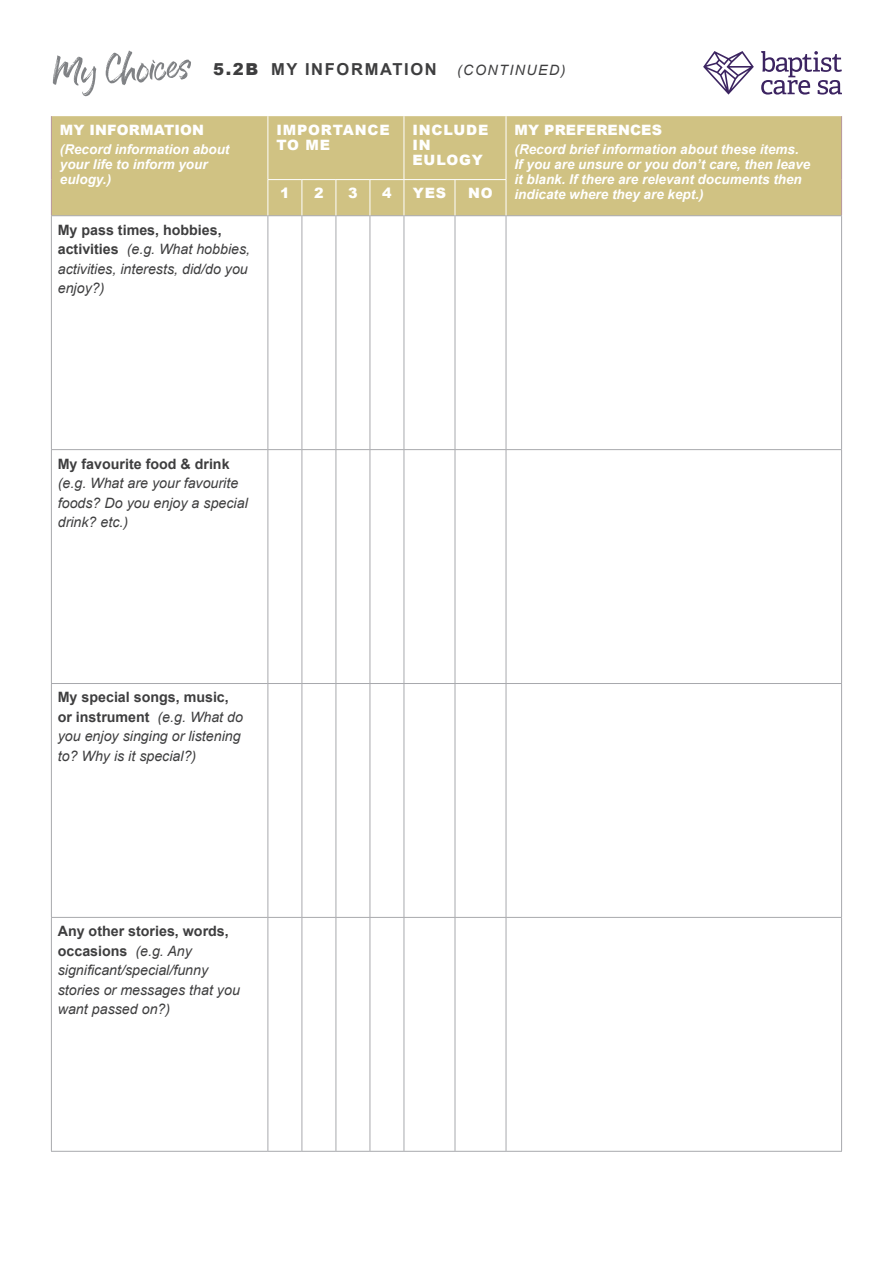
<style>
.page{position:relative;width:893px;height:1263px;background:#fff}
.page>*{position:absolute;margin:0;border:0;box-sizing:border-box;transform-origin:0 0}
.t1{font:700 16.5px "Arial";letter-spacing:.1em;color:#3e3e3f}
.t2{font:italic 14.25px/19.5px "Arial";color:#3e3e3f}
.t3{font:900 14.25px/15px "Arial";letter-spacing:.06em;color:#fff}
.t4{font:900 14.25px "Arial";letter-spacing:.01em;color:#fff}
.t5{font:900 14.25px "Arial";letter-spacing:.03em;color:#fff}
.t6{font:italic 700 13.5px/15px "Arial";color:#fff}
.s1{font-weight:900}
.s2{font-weight:400;font-style:italic;font-size:14.25px}
.s3{font-weight:700;font-style:normal}
</style>
<div class="page">
<svg style="left:53px;top:51px;width:138px;height:45px"></svg>
<div style="left:52px;top:116px;width:789px;height:99px;background:#d0c283"></div>
<svg style="left:52px;top:684px;width:789px;height:467px"></svg>
<hr style="left:51px;top:116px;width:1px;height:64px;background:#b7969a">
<hr style="left:51px;top:180px;width:1px;height:35px;background:#b7969a">
<hr style="left:841px;top:116px;width:1px;height:64px;background:#b7969a">
<hr style="left:841px;top:180px;width:1px;height:35px;background:#b7969a">
<hr style="left:51px;top:215px;width:217px;height:1px;background:#a8a9ad">
<hr style="left:51px;top:216px;width:1px;height:233px;background:#a8a9ad">
<hr style="left:268px;top:215px;width:34px;height:1px;background:#a8a9ad">
<hr style="left:267px;top:216px;width:1px;height:233px;background:#a8a9ad">
<hr style="left:302px;top:215px;width:34px;height:1px;background:#a8a9ad">
<hr style="left:302px;top:216px;width:1px;height:233px;background:#a8a9ad">
<hr style="left:336px;top:215px;width:34px;height:1px;background:#a8a9ad">
<hr style="left:336px;top:216px;width:1px;height:233px;background:#a8a9ad">
<hr style="left:370px;top:215px;width:34px;height:1px;background:#a8a9ad">
<hr style="left:370px;top:216px;width:1px;height:233px;background:#a8a9ad">
<hr style="left:404px;top:215px;width:51px;height:1px;background:#a8a9ad">
<hr style="left:404px;top:216px;width:1px;height:233px;background:#a8a9ad">
<hr style="left:455px;top:215px;width:51px;height:1px;background:#a8a9ad">
<hr style="left:455px;top:216px;width:1px;height:233px;background:#a8a9ad">
<hr style="left:506px;top:215px;width:336px;height:1px;background:#a8a9ad">
<hr style="left:506px;top:216px;width:1px;height:233px;background:#a8a9ad">
<hr style="left:841px;top:216px;width:1px;height:233px;background:#a8a9ad">
<hr style="left:51px;top:449px;width:217px;height:1px;background:#a8a9ad">
<hr style="left:51px;top:450px;width:1px;height:233px;background:#a8a9ad">
<hr style="left:268px;top:449px;width:34px;height:1px;background:#a8a9ad">
<hr style="left:267px;top:450px;width:1px;height:233px;background:#a8a9ad">
<hr style="left:302px;top:449px;width:34px;height:1px;background:#a8a9ad">
<hr style="left:302px;top:450px;width:1px;height:233px;background:#a8a9ad">
<hr style="left:336px;top:449px;width:34px;height:1px;background:#a8a9ad">
<hr style="left:336px;top:450px;width:1px;height:233px;background:#a8a9ad">
<hr style="left:370px;top:449px;width:34px;height:1px;background:#a8a9ad">
<hr style="left:370px;top:450px;width:1px;height:233px;background:#a8a9ad">
<hr style="left:404px;top:449px;width:51px;height:1px;background:#a8a9ad">
<hr style="left:404px;top:450px;width:1px;height:233px;background:#a8a9ad">
<hr style="left:455px;top:449px;width:51px;height:1px;background:#a8a9ad">
<hr style="left:455px;top:450px;width:1px;height:233px;background:#a8a9ad">
<hr style="left:506px;top:449px;width:336px;height:1px;background:#a8a9ad">
<hr style="left:506px;top:450px;width:1px;height:233px;background:#a8a9ad">
<hr style="left:841px;top:450px;width:1px;height:233px;background:#a8a9ad">
<hr style="left:51px;top:683px;width:217px;height:1px;background:#a8a9ad">
<hr style="left:268px;top:683px;width:34px;height:1px;background:#a8a9ad">
<hr style="left:302px;top:683px;width:34px;height:1px;background:#a8a9ad">
<hr style="left:336px;top:683px;width:34px;height:1px;background:#a8a9ad">
<hr style="left:370px;top:683px;width:34px;height:1px;background:#a8a9ad">
<hr style="left:404px;top:683px;width:51px;height:1px;background:#a8a9ad">
<hr style="left:455px;top:683px;width:51px;height:1px;background:#a8a9ad">
<hr style="left:506px;top:683px;width:336px;height:1px;background:#a8a9ad">
<hr style="left:51px;top:684px;width:1px;height:233px;background:#a8a9ad">
<hr style="left:267px;top:684px;width:1px;height:233px;background:#a8a9ad">
<hr style="left:302px;top:684px;width:1px;height:233px;background:#a8a9ad">
<hr style="left:336px;top:684px;width:1px;height:233px;background:#a8a9ad">
<hr style="left:370px;top:684px;width:1px;height:233px;background:#a8a9ad">
<hr style="left:404px;top:684px;width:1px;height:233px;background:#a8a9ad">
<hr style="left:455px;top:684px;width:1px;height:233px;background:#a8a9ad">
<hr style="left:506px;top:684px;width:1px;height:233px;background:#a8a9ad">
<hr style="left:841px;top:684px;width:1px;height:233px;background:#a8a9ad">
<hr style="left:51px;top:917px;width:217px;height:1px;background:#a8a9ad">
<hr style="left:51px;top:918px;width:1px;height:233px;background:#a8a9ad">
<hr style="left:268px;top:917px;width:34px;height:1px;background:#a8a9ad">
<hr style="left:267px;top:918px;width:1px;height:233px;background:#a8a9ad">
<hr style="left:302px;top:917px;width:34px;height:1px;background:#a8a9ad">
<hr style="left:302px;top:918px;width:1px;height:233px;background:#a8a9ad">
<hr style="left:336px;top:917px;width:34px;height:1px;background:#a8a9ad">
<hr style="left:336px;top:918px;width:1px;height:233px;background:#a8a9ad">
<hr style="left:370px;top:917px;width:34px;height:1px;background:#a8a9ad">
<hr style="left:370px;top:918px;width:1px;height:233px;background:#a8a9ad">
<hr style="left:404px;top:917px;width:51px;height:1px;background:#a8a9ad">
<hr style="left:404px;top:918px;width:1px;height:233px;background:#a8a9ad">
<hr style="left:455px;top:917px;width:51px;height:1px;background:#a8a9ad">
<hr style="left:455px;top:918px;width:1px;height:233px;background:#a8a9ad">
<hr style="left:506px;top:917px;width:336px;height:1px;background:#a8a9ad">
<hr style="left:506px;top:918px;width:1px;height:233px;background:#a8a9ad">
<hr style="left:841px;top:918px;width:1px;height:233px;background:#a8a9ad">
<hr style="left:51px;top:1151px;width:217px;height:1px;background:#a8a9ad">
<hr style="left:268px;top:1151px;width:34px;height:1px;background:#a8a9ad">
<hr style="left:302px;top:1151px;width:34px;height:1px;background:#a8a9ad">
<hr style="left:336px;top:1151px;width:34px;height:1px;background:#a8a9ad">
<hr style="left:370px;top:1151px;width:34px;height:1px;background:#a8a9ad">
<hr style="left:404px;top:1151px;width:51px;height:1px;background:#a8a9ad">
<hr style="left:455px;top:1151px;width:51px;height:1px;background:#a8a9ad">
<hr style="left:506px;top:1151px;width:336px;height:1px;background:#a8a9ad">
<hr style="left:267px;top:179px;width:35px;height:1px;background:#fff">
<hr style="left:302px;top:179px;width:34px;height:1px;background:#fff">
<hr style="left:302px;top:180px;width:1px;height:35px;background:#fff">
<hr style="left:336px;top:179px;width:34px;height:1px;background:#fff">
<hr style="left:336px;top:180px;width:1px;height:35px;background:#fff">
<hr style="left:370px;top:179px;width:34px;height:1px;background:#fff">
<hr style="left:370px;top:180px;width:1px;height:35px;background:#fff">
<hr style="left:404px;top:179px;width:51px;height:1px;background:#fff">
<hr style="left:404px;top:180px;width:1px;height:35px;background:#fff">
<hr style="left:455px;top:179px;width:51px;height:1px;background:#fff">
<hr style="left:455px;top:180px;width:1px;height:35px;background:#fff">
<hr style="left:267px;top:180px;width:1px;height:35px;background:#fff">
<hr style="left:267px;top:116px;width:1px;height:63px;background:#fff">
<hr style="left:404px;top:116px;width:1px;height:63px;background:#fff">
<hr style="left:506px;top:116px;width:1px;height:63px;background:#fff">
<hr style="left:506px;top:180px;width:1px;height:35px;background:#fff">
<svg style="left:761px;top:51px;width:81px;height:44px"></svg>
<svg style="left:703px;top:51px;width:51px;height:44px"></svg>
<p class="t1" style="left:213px;top:59px;width:354px"><span class="s1">5.2B</span> MY INFORMATION <span class="s2">(CONTINUED)</span></p>
<p class="t4" style="left:60px;top:119px;width:146px">MY INFORMATION</p>
<p class="t6" style="left:60px;top:142px;width:171px">(Record information about your life to inform your eulogy.)</p>
<p class="t2" style="left:58px;top:220px;width:194px"><span class="s3">My pass times, hobbies, activities</span> (e.g. What hobbies, activities, interests, did/do you enjoy?)</p>
<p class="t3" style="left:276px;top:122px;width:115px">IMPORTANCE<br>TO ME</p>
<p class="t3" style="left:412px;top:122px;width:78px">INCLUDE<br>IN<br>EULOGY</p>
<p class="t4" style="left:514px;top:119px;width:149px">MY PREFERENCES</p>
<p class="t6" style="left:514px;top:142px;width:297px">(Record brief information about these items.<br>If you are unsure or you don’t care, then leave it blank. If there are relevant documents then</p>
<p class="t5" style="left:280px;top:183px;width:11px">1</p>
<p class="t5" style="left:314px;top:183px;width:11px">2</p>
<p class="t5" style="left:348px;top:183px;width:11px">3</p>
<p class="t5" style="left:382px;top:183px;width:11px">4</p>
<p class="t5" style="left:413px;top:183px;width:35px">YES</p>
<p class="t5" style="left:468px;top:183px;width:26px">NO</p>
<p class="t6" style="left:514px;top:187px;width:191px">indicate where they are kept.)</p>
<p class="t2" style="left:58px;top:454px;width:192px"><span class="s3">My favourite food &amp; drink </span>(e.g. What are your favourite foods? Do you enjoy a special drink? etc.)</p>
<p class="t2" style="left:58px;top:688px;width:187px"><span class="s3">My special songs, music, or instrument</span> (e.g. What do you enjoy singing or listening to? Why is it special?)</p>
<p class="t2" style="left:58px;top:922px;width:184px"><span class="s3">Any other stories, words, occasions</span> (e.g. Any significant/special/funny stories or messages that you want passed on?)</p>
</div>
